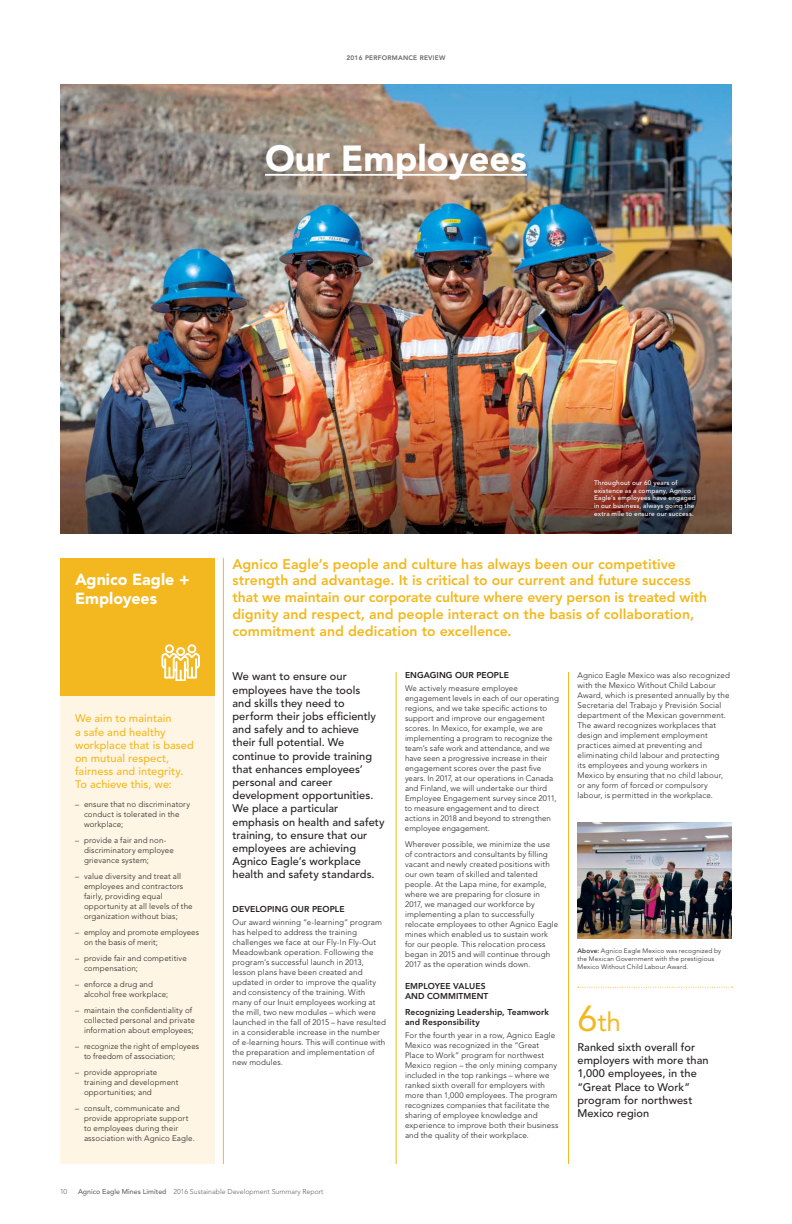
<style>
.page{position:relative;width:792px;height:1224px;background:#fff}
.page>*{position:absolute;margin:0;border:0;box-sizing:border-box;transform-origin:0 0}
.t1{font:900 36px "Avenir LT Std";color:#fff}
.t2{font:26px "Avenir LT Std";color:#f3b81f}
.t3{font:900 16px/19.2px "Avenir LT Std";color:#fff}
.t4{font:800 14px/16.8px "Avenir LT Std";color:#f3b81f}
.t5{font:500 11px/13.2px "Avenir LT Std";letter-spacing:.005em;color:#231f20}
.t6{font:500 11px/13.2px "Avenir LT Std";letter-spacing:.005em;color:#f3b81f}
.t7{font:800 8.5px/10px "Avenir LT Std";letter-spacing:.015em;color:#231f20}
.t8{font:300 8px/10px "Avenir LT Std";letter-spacing:.015em;color:#231f20}
.t9{font:300 7px "Avenir LT Std";color:#636466}
.t10{font:500 6.5px/7.8px "Avenir LT Std";letter-spacing:.025em;color:#fff}
.t11{font:300 6.5px/7.8px "Avenir LT Std";letter-spacing:.025em;color:#231f20}
.t12{font:800 6.5px "Avenir LT Std";letter-spacing:.04em;color:#636466}
.s1{font-weight:500}
.s2{font-size:36px}
</style>
<div class="page">
<hr style="left:568px;top:672px;width:1px;height:492px;background:#f3b81f">
<hr style="left:396px;top:672px;width:1px;height:492px;background:#f3b81f">
<img style="left:60px;top:84px;width:672px;height:450px">
<div style="left:60px;top:558px;width:154px;height:138px;background:#f3b81f"></div>
<div style="left:60px;top:696px;width:154px;height:468px;background:#fef5e4"></div>
<hr style="left:265px;top:174px;width:262px;height:2px;background:#fff">
<hr style="left:223px;top:558px;width:1px;height:606px;background:#f3b81f">
<svg style="left:578px;top:987px;width:155px;height:1px"></svg>
<svg style="left:162px;top:645px;width:38px;height:36px"></svg>
<div style="left:188px;top:645px;width:8px;height:8px;border:1px solid #fff;border-radius:50%"></div>
<img style="left:578px;top:822px;width:154px;height:117px">
<p class="t12" style="left:346px;top:55px;width:101px">2016 PERFORMANCE REVIEW</p>
<h1 class="t1" style="left:265px;top:140px;width:263px">Our Employees</h1>
<h3 class="t3" style="left:75px;top:571px;width:116px">Agnico Eagle +<br>Employees</h3>
<h3 class="t6" style="left:75px;top:713px;width:120px">We aim to maintain<br>a safe and healthy workplace that is based on mutual respect, fairness and integrity.<br>To achieve this, we:</h3>
<p class="t8" style="left:84px;top:800px;width:108px;text-indent:-9px">– ensure that no discriminatory conduct is tolerated in the workplace;</p>
<p class="t8" style="left:84px;top:836px;width:92px;text-indent:-9px">– provide a fair and non&shy;discriminatory employee grievance system;</p>
<p class="t8" style="left:84px;top:872px;width:110px;text-indent:-9px">– value diversity and treat all employees and contractors fairly, providing equal opportunity at all levels of the organization without bias;</p>
<p class="t8" style="left:84px;top:928px;width:117px;text-indent:-9px">– employ and promote employees on the basis of merit;</p>
<p class="t8" style="left:84px;top:954px;width:104px;text-indent:-9px">– provide fair and competitive compensation;</p>
<p class="t8" style="left:84px;top:980px;width:86px;text-indent:-9px">– enforce a drug and alcohol free workplace;</p>
<p class="t8" style="left:84px;top:1006px;width:112px;text-indent:-9px">– maintain the confidentiality of collected personal and private information about employees;</p>
<p class="t8" style="left:84px;top:1042px;width:117px;text-indent:-9px">– recognize the right of employees to freedom of association;</p>
<p class="t8" style="left:84px;top:1068px;width:96px;text-indent:-9px">– provide appropriate training and development opportunities; and</p>
<p class="t8" style="left:84px;top:1104px;width:112px;text-indent:-9px">– consult, communicate and provide appropriate support to employees during their association with Agnico Eagle.</p>
<p class="t10" style="left:594px;top:479px;width:103px">Throughout our 60 years of existence as a company, Agnico<br>Eagle’s employees have engaged in our business, always going the extra mile to ensure our success.</p>
<p class="t4" style="left:232px;top:557px;width:476px">Agnico Eagle’s people and culture has always been our competitive strength and advantage. It is critical to our current and future success that we maintain our corporate culture where every person is treated with dignity and respect, and people interact on the basis of collaboration, commitment and dedication to excellence.</p>
<p class="t5" style="left:232px;top:671px;width:154px">We want to ensure our employees have the tools<br>and skills they need to perform their jobs efficiently and safely and to achieve their full potential. We continue to provide training that enhances employees’ personal and career development opportunities.<br>We place a particular emphasis on health and safety training, to ensure that our employees are achieving<br>Agnico Eagle’s workplace health and safety standards.</p>
<p class="t7" style="left:232px;top:905px;width:114px">DEVELOPING OUR PEOPLE</p>
<p class="t8" style="left:232px;top:918px;width:155px">Our award winning “e-learning” program has helped to address the training challenges we face at our Fly-In Fly-Out Meadowbank operation. Following the program’s successful launch in 2013, lesson plans have been created and updated in order to improve the quality and consistency of the training. With many of our Inuit employees working at the mill, two new modules – which were launched in the fall of 2015 – have resulted in a considerable increase in the number of e-learning hours. This will continue with the preparation and implementation of new modules.</p>
<p class="t7" style="left:405px;top:671px;width:105px">ENGAGING OUR PEOPLE</p>
<p class="t8" style="left:405px;top:684px;width:155px">We actively measure employee engagement levels in each of our operating regions, and we take specific actions to support and improve our engagement scores. In Mexico, for example, we are implementing a program to recognize the team’s safe work and attendance, and we have seen a progressive increase in their engagement scores over the past five years. In 2017, at our operations in Canada and Finland, we will undertake our third Employee Engagement survey since 2011, to measure engagement and to direct actions in 2018 and beyond to strengthen employee engagement.</p>
<p class="t8" style="left:405px;top:840px;width:155px">Wherever possible, we minimize the use of contractors and consultants by filling vacant and newly created positions with our own team of skilled and talented people. At the Lapa mine, for example, where we are preparing for closure in 2017, we managed our workforce by implementing a plan to successfully relocate employees to other Agnico Eagle mines which enabled us to sustain work for our people. This relocation process began in 2015 and will continue through 2017 as the operation winds down.</p>
<p class="t7" style="left:405px;top:982px;width:85px">EMPLOYEE VALUES<br>AND COMMITMENT</p>
<p class="t7" style="left:405px;top:1008px;width:146px">Recognizing Leadership, Teamwork and Responsibility</p>
<p class="t8" style="left:405px;top:1031px;width:155px">For the fourth year in a row, Agnico Eagle Mexico was recognized in the “Great Place to Work” program for northwest Mexico region – the only mining company included in the top rankings – where we ranked sixth overall for employers with more than 1,000 employees. The program recognizes companies that facilitate the sharing of employee knowledge and experience to improve both their business and the quality of their workplace.</p>
<p class="t8" style="left:578px;top:671px;width:154px">Agnico Eagle Mexico was also recognized with the Mexico Without Child Labour Award, which is presented annually by the Secretaria del Trabajo y Previsión Social department of the Mexican government.<br>The award recognizes workplaces that design and implement employment practices aimed at preventing and eliminating child labour and protecting its employees and young workers in Mexico by ensuring that no child labour, or any form of forced or compulsory labour, is permitted in the workplace.</p>
<p class="t11" style="left:578px;top:947px;width:145px"><span class="s1">Above:</span> Agnico Eagle Mexico was recognized by the Mexican Government with the prestigious<br>Mexico Without Child Labour Award.</p>
<h2 class="t2" style="left:578px;top:1011px;width:45px"><span class="s2">6</span>th</h2>
<h3 class="t5" style="left:578px;top:1042px;width:133px">Ranked sixth overall for employers with more than<br>1,000 employees, in the “Great Place to Work” program for northwest<br>Mexico region</h3>
<p class="t9" style="left:60px;top:1189px;width:9px">10</p>
<p class="t9" style="left:78px;top:1189px;width:247px"><span class="s1">Agnico Eagle Mines Limited</span> 2016 Sustainable Development Summary Report</p>
</div>
